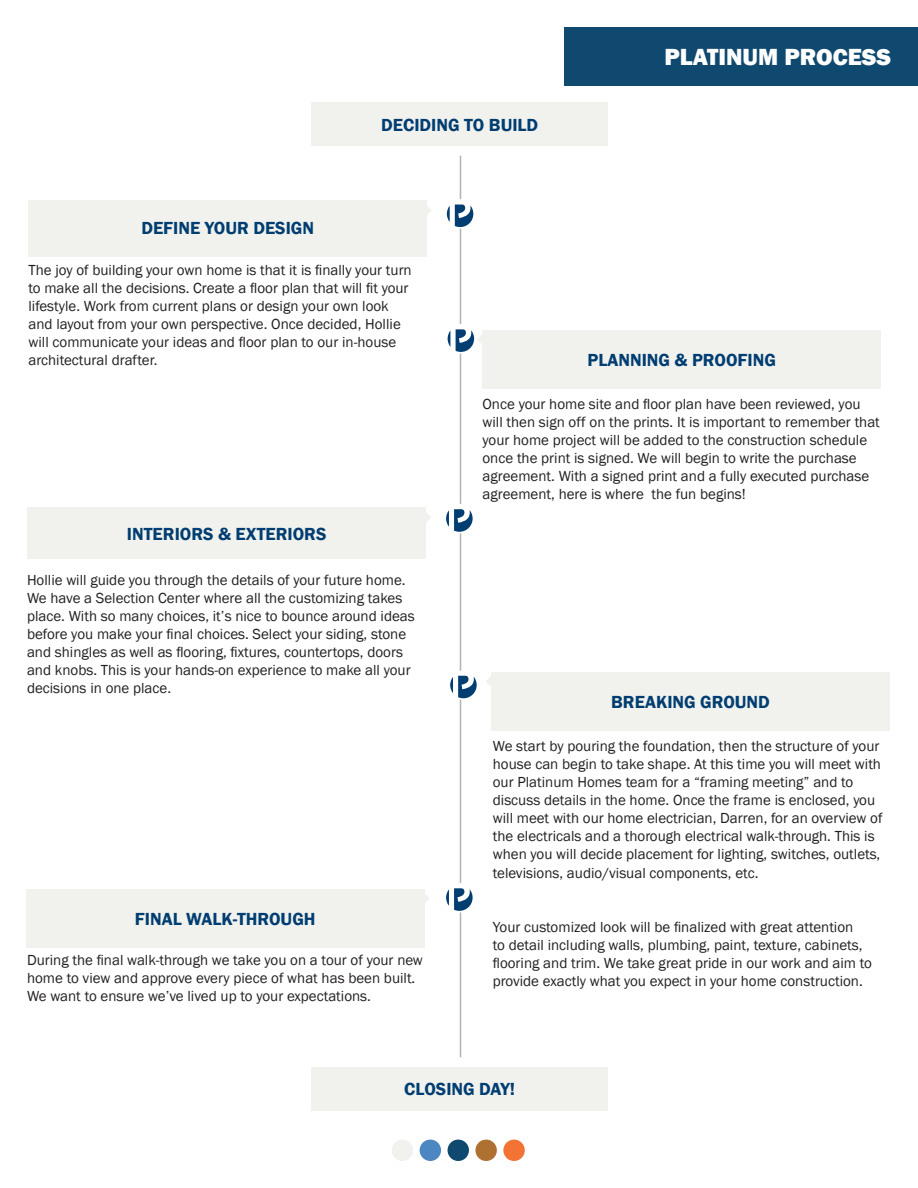
<style>
.page{position:relative;width:918px;height:1188px;background:#fff}
.page>*{position:absolute;margin:0;border:0;box-sizing:border-box;transform-origin:0 0}
.t1{font:800 24px "Franklin Gothic";color:#fff}
.t2{font:600 18px "Franklin Gothic";color:#003d71}
.t3{font:15px/18px "Franklin Gothic";color:#231f20}
</style>
<div class="page">
<hr style="left:460px;top:156px;width:1px;height:901px;background:#b4b2b2">
<div style="left:565px;top:27px;width:353px;height:58px;background:#10496f"></div>
<svg style="left:445px;top:199px;width:30px;height:30px"></svg>
<svg style="left:447px;top:205px;width:26px;height:22px"></svg>
<div style="left:28px;top:200px;width:399px;height:56px;background:#f1f2ee"></div>
<div style="left:483px;top:331px;width:398px;height:58px;background:#f1f2ee"></div>
<div style="left:491px;top:672px;width:399px;height:59px;background:#f1f2ee"></div>
<div style="left:28px;top:507px;width:398px;height:52px;background:#f1f2ee"></div>
<div style="left:445px;top:504px;width:29px;height:29px;background:#fff;border-radius:50%"></div>
<svg style="left:446px;top:509px;width:27px;height:23px"></svg>
<div style="left:26px;top:890px;width:399px;height:58px;background:#f1f2ee"></div>
<div style="left:445px;top:883px;width:29px;height:30px;background:#fff;border-radius:50%"></div>
<svg style="left:446px;top:888px;width:27px;height:23px"></svg>
<div style="left:392px;top:1140px;width:21px;height:21px;background:#f1f2ee;border-radius:50%"></div>
<div style="left:420px;top:1140px;width:21px;height:21px;background:#4d87c2;border-radius:50%"></div>
<div style="left:448px;top:1140px;width:21px;height:21px;background:#10496f;border-radius:50%"></div>
<div style="left:475px;top:1140px;width:22px;height:21px;background:#ae7132;border-radius:50%"></div>
<div style="left:503px;top:1140px;width:22px;height:21px;background:#f37334;border-radius:50%"></div>
<div style="left:449px;top:670px;width:29px;height:30px;background:#fff;border-radius:50%"></div>
<svg style="left:450px;top:676px;width:27px;height:22px"></svg>
<div style="left:311px;top:103px;width:297px;height:43px;background:#f1f2ee"></div>
<div style="left:311px;top:1067px;width:297px;height:44px;background:#f1f2ee"></div>
<svg style="left:446px;top:324px;width:30px;height:30px"></svg>
<svg style="left:448px;top:331px;width:2px;height:16px"></svg>
<svg style="left:456px;top:329px;width:18px;height:23px"></svg>
<p class="t2" style="left:381px;top:114px;width:159px">DECIDING TO BUILD</p>
<h1 class="t1" style="left:664px;top:41px;width:228px">PLATINUM PROCESS</h1>
<p class="t2" style="left:141px;top:217px;width:174px">DEFINE YOUR DESIGN</p>
<p class="t3" style="left:28px;top:262px;width:385px">The joy of building your own home is that it is finally your turn to make all the decisions. Create a floor plan that will fit your lifestyle. Work from current plans or design your own look and layout from your own perspective. Once decided, Hollie will communicate your ideas and floor plan to our in-house architectural drafter.</p>
<p class="t2" style="left:127px;top:523px;width:201px">INTERIORS &amp; EXTERIORS</p>
<p class="t3" style="left:27px;top:572px;width:389px">Hollie will guide you through the details of your future home.<br>We have a Selection Center where all the customizing takes place. With so many choices, it’s nice to bounce around ideas before you make your final choices. Select your siding, stone and shingles as well as flooring, fixtures, countertops, doors and knobs. This is your hands-on experience to make all your decisions in one place.</p>
<p class="t2" style="left:135px;top:908px;width:182px">FINAL WALK-THROUGH</p>
<p class="t3" style="left:27px;top:952px;width:397px">During the final walk-through we take you on a tour of your new home to view and approve every piece of what has been built.<br>We want to ensure we’ve lived up to your expectations.</p>
<p class="t2" style="left:588px;top:349px;width:190px">PLANNING &amp; PROOFING</p>
<p class="t3" style="left:483px;top:395px;width:399px">Once your home site and floor plan have been reviewed, you will then sign off on the prints. It is important to remember that your home project will be added to the construction schedule once the print is signed. We will begin to write the purchase agreement. With a signed print and a fully executed purchase agreement, here is where the fun begins!</p>
<p class="t2" style="left:611px;top:691px;width:160px">BREAKING GROUND</p>
<p class="t3" style="left:493px;top:737px;width:391px">We start by pouring the foundation, then the structure of your house can begin to take shape. At this time you will meet with our Platinum Homes team for a “framing meeting” and to discuss details in the home. Once the frame is enclosed, you will meet with our home electrician, Darren, for an overview of the electricals and a thorough electrical walk-through. This is when you will decide placement for lighting, switches, outlets,</p>
<p class="t3" style="left:493px;top:865px;width:267px">televisions, audio/visual components, etc.</p>
<p class="t3" style="left:493px;top:919px;width:381px">Your customized look will be finalized with great attention<br>to detail including walls, plumbing, paint, texture, cabinets, flooring and trim. We take great pride in our work and aim to provide exactly what you expect in your home construction.</p>
<p class="t2" style="left:404px;top:1078px;width:113px">CLOSING DAY!</p>
</div>
